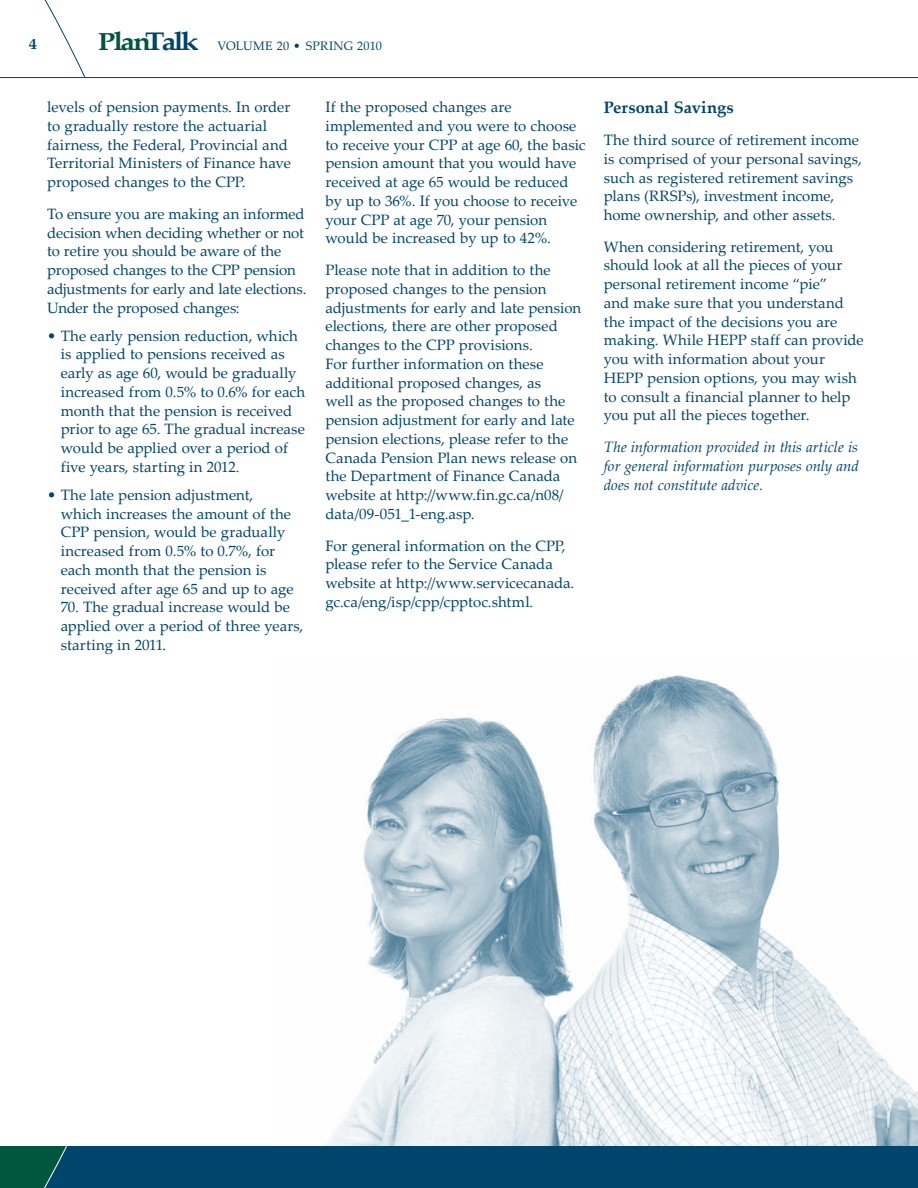
<style>
.page{position:relative;width:918px;height:1188px;background:#fff}
.page>*{position:absolute;margin:0;border:0;box-sizing:border-box;transform-origin:0 0}
.t1{font:700 16.5px "Palatino Linotype";letter-spacing:.005em;color:#00456b}
.t2{font:15px/18.8px "Palatino Linotype";color:#00456b}
.t3{font:italic 15px/18.8px "Palatino Linotype";color:#00456b;text-align:justify}
.t4{font:700 15px "Palatino Linotype";color:#00456b;scale:1.1 1}
.t5{font:12.3px "Palatino Linotype";letter-spacing:.02em;color:#00456b}
.s1{font-weight:700;font-size:24.6px;color:#00573d}
.s2{font-weight:700;font-size:25.5px;color:#00573d}
.s3{font-weight:700;font-size:25.5px}
</style>
<div class="page">
<svg style="left:44px;top:0;width:42px;height:77px"></svg>
<hr style="left:0;top:77px;width:83px;height:1px;background:#00456b">
<hr style="left:83px;top:77px;width:835px;height:1px;background:#00456b">
<img style="left:326px;top:675px;width:592px;height:471px">
<div style="left:26px;top:1146px;width:892px;height:42px;background:#00456b"></div>
<svg style="left:0;top:1146px;width:67px;height:42px"></svg>
<p class="t4" style="left:29px;top:33px;width:9px">4</p>
<p class="t5" style="left:98px;top:37px;width:285px"><span class="s1">P</span><span class="s2">lan</span><span class="s3">Talk</span> Volume 20 • Spring 2010</p>
<p class="t2" style="left:47px;top:97px;width:245px">levels of pension payments. In order to gradually restore the actuarial fairness, the Federal, Provincial and Territorial Ministers of Finance have proposed changes to the CPP.</p>
<p class="t2" style="left:47px;top:204px;width:261px">To ensure you are making an informed decision when deciding whether or not to retire you should be aware of the proposed changes to the CPP pension adjustments for early and late elections.<br>Under the proposed changes:</p>
<p class="t2" style="left:61px;top:326px;width:246px;text-indent:-14px">• The early pension reduction, which is applied to pensions received as early as age 60, would be gradually increased from 0.5% to 0.6% for each month that the pension is received prior to age 65. The gradual increase would be applied over a period of five years, starting in 2012.</p>
<p class="t2" style="left:61px;top:485px;width:234px;text-indent:-13px">• The late pension adjustment, which increases the amount of the<br>CPP pension, would be gradually increased from 0.5% to 0.7%, for each month that the pension is received after age 65 and up to age</p>
<p class="t2" style="left:61px;top:597px;width:244px">70. The gradual increase would be applied over a period of three years, starting in 2011.</p>
<p class="t2" style="left:326px;top:97px;width:261px">If the proposed changes are implemented and you were to choose to receive your CPP at age 60, the basic pension amount that you would have received at age 65 would be reduced by up to 36%. If you choose to receive your CPP at age 70, your pension would be increased by up to 42%.</p>
<p class="t2" style="left:326px;top:260px;width:257px">Please note that in addition to the proposed changes to the pension adjustments for early and late pension elections, there are other proposed changes to the CPP provisions.<br>For further information on these additional proposed changes, as<br>well as the proposed changes to the pension adjustment for early and late pension elections, please refer to the Canada Pension Plan news release on the Department of Finance Canada website at http://www.fin.gc.ca/n08/ data/09-051_1-eng.asp.</p>
<p class="t2" style="left:326px;top:536px;width:250px">For general information on the CPP, please refer to the Service Canada website at http://www.servicecanada. gc.ca/eng/isp/cpp/cpptoc.shtml.</p>
<p class="t1" style="left:604px;top:96px;width:132px">Personal Savings</p>
<p class="t2" style="left:604px;top:130px;width:260px">The third source of retirement income is comprised of your personal savings, such as registered retirement savings plans (RRSPs), investment income, home ownership, and other assets.</p>
<p class="t2" style="left:604px;top:237px;width:242px">When considering retirement, you should look at all the pieces of your personal retirement income “pie” and make sure that you understand the impact of the decisions you are making. While HEPP</p>
<p class="t2" style="left:604px;top:330px;width:261px;text-indent:147px">staff can provide you with information about your<br>HEPP</p>
<p class="t2" style="left:604px;top:368px;width:255px;text-indent:44px">pension options, you may wish to consult a financial planner to help you put all the pieces together.</p>
<p class="t3" style="left:604px;top:437px;width:257px">The information provided in this article is for general information purposes only and does not constitute advice.</p>
</div>
